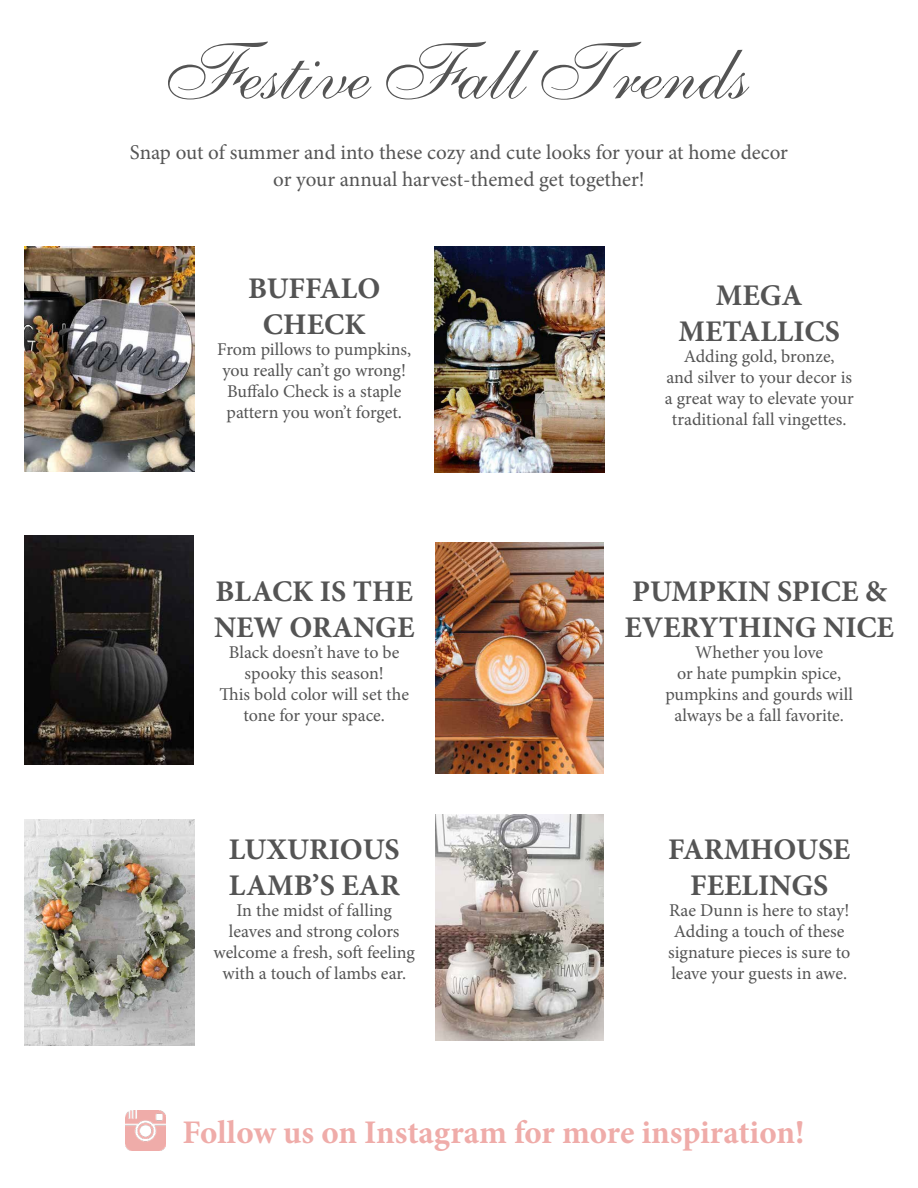
<style>
.page{position:relative;width:918px;height:1188px;background:#fff}
.page>*{position:absolute;margin:0;border:0;box-sizing:border-box;transform-origin:0 0}
.t1{font:700 33px "Minion Pro";letter-spacing:-.005em;color:#efaca9}
.t2{font:700 30px/36px "Minion Pro";color:#545454;text-align:center}
.t3{font:21px/27px "Minion Pro";letter-spacing:-.005em;color:#545454;text-align:center}
.t4{font:18px/21px "Minion Pro";letter-spacing:-.005em;color:#545454;text-align:center}
</style>
<div class="page">
<svg style="left:168px;top:42px;width:581px;height:58px"></svg>
<img style="left:25px;top:246px;width:169px;height:226px">
<img style="left:24px;top:819px;width:171px;height:227px">
<img style="left:435px;top:247px;width:169px;height:225px">
<img style="left:435px;top:543px;width:169px;height:230px">
<img style="left:436px;top:815px;width:168px;height:225px">
<img style="left:125px;top:1110px;width:41px;height:41px">
<img style="left:25px;top:536px;width:168px;height:229px">
<p class="t3" style="left:130px;top:139px;width:660px">Snap out of summer and into these cozy and cute looks for your at home decor or your annual harvest-themed get together!</p>
<h2 class="t2" style="left:248px;top:270px;width:134px">BUFFALO<br>CHECK</h2>
<p class="t4" style="left:217px;top:339px;width:196px;text-align:left">From pillows to pumpkins, you really can’t go wrong!<br>Buffalo Check is a staple pattern you won’t forget.</p>
<h2 class="t2" style="left:214px;top:573px;width:202px;text-align:left">BLACK IS THE<br>NEW ORANGE</h2>
<p class="t4" style="left:220px;top:641px;width:191px">Black doesn’t have to be spooky this season!<br>This bold color will set the tone for your space.</p>
<h2 class="t2" style="left:229px;top:832px;width:173px;text-align:left">LUXURIOUS<br>LAMB’S EAR</h2>
<p class="t4" style="left:214px;top:900px;width:203px">In the midst of falling leaves and strong colors welcome a fresh, soft feeling with a touch of lambs ear.</p>
<h2 class="t2" style="left:679px;top:277px;width:163px">MEGA<br>METALLICS</h2>
<p class="t4" style="left:665px;top:346px;width:191px">Adding gold, bronze,<br>and silver to your decor is a great way to elevate your traditional fall vingettes.</p>
<h2 class="t2" style="left:624px;top:573px;width:271px;text-align:left">PUMPKIN SPICE &amp;<br>EVERYTHING NICE</h2>
<p class="t4" style="left:665px;top:641px;width:189px">Whether you love<br>or hate pumpkin spice, pumpkins and gourds will always be a fall favorite.</p>
<h2 class="t2" style="left:668px;top:832px;width:183px">FARMHOUSE<br>FEELINGS</h2>
<p class="t4" style="left:668px;top:900px;width:184px">Rae Dunn is here to stay!<br>Adding a touch of these signature pieces is sure to leave your guests in awe.</p>
<h1 class="t1" style="left:183px;top:1109px;width:623px">Follow us on Instagram for more inspiration!</h1>
</div>
